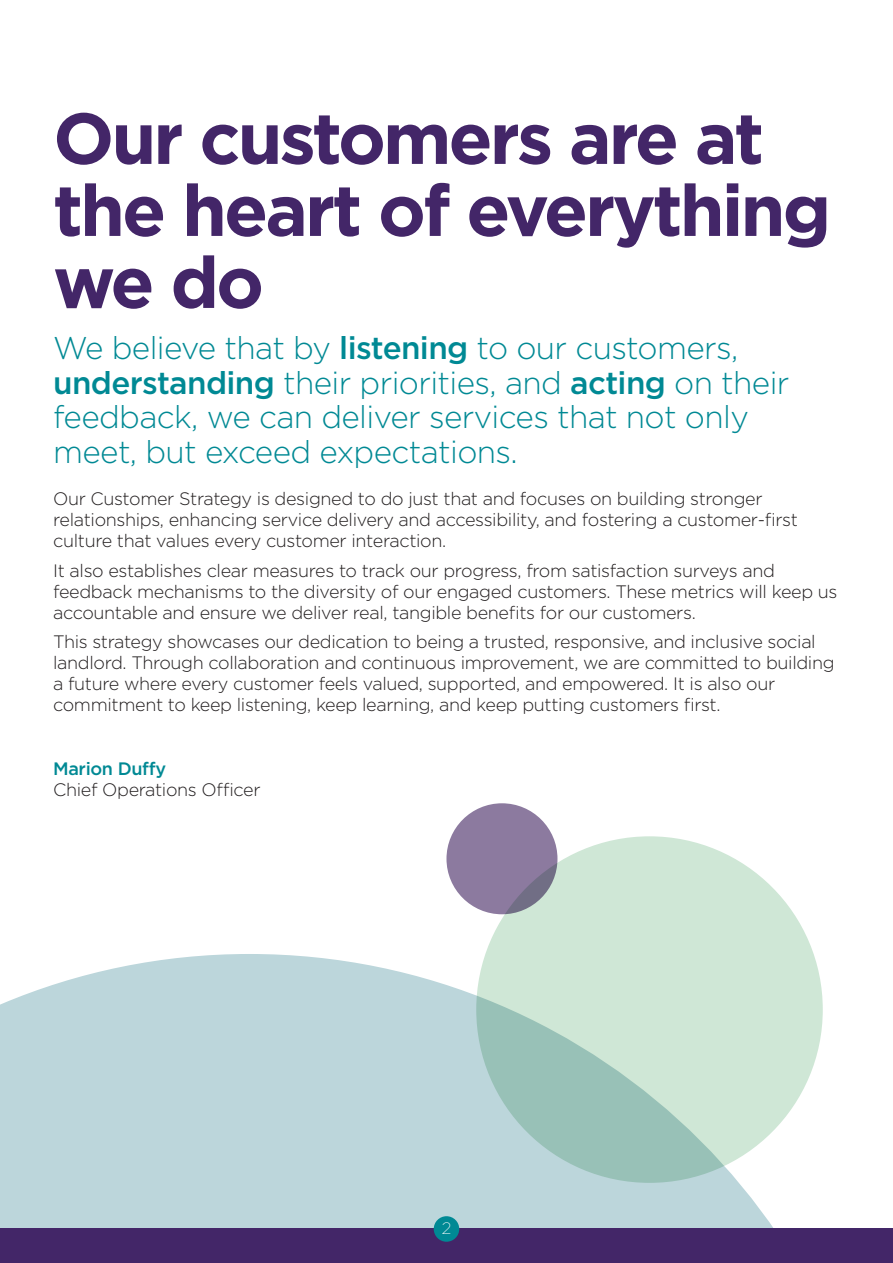
<style>
.page{position:relative;width:893px;height:1263px;background:#fff}
.page>*{position:absolute;margin:0;border:0;box-sizing:border-box;transform-origin:0 0}
.t1{font:700 72px/72px "Gotham";letter-spacing:-.04em;color:#432668}
.t2{font:300 31.5px/34.5px "Gotham";letter-spacing:-.02em;color:#008994}
.t3{font:300 18px/21px "Gotham";letter-spacing:-.02em;color:#231f20}
.t4{font:200 16.5px "Gotham";color:#fff}
.s1{font-weight:500}
.s2{font-weight:500;color:#008994}
</style>
<div class="page">
<div style="left:0;top:954px;width:823px;height:275px;background:#bcd6db"></div>
<svg style="left:756px;top:1074px;width:137px;height:155px"></svg>
<div style="left:0;top:1229px;width:893px;height:34px;background:#432668"></div>
<div style="left:434px;top:1216px;width:25px;height:26px;background:#008994;border-radius:50%"></div>
<svg style="left:476px;top:836px;width:347px;height:347px;background:#c2dece"></svg>
<div style="left:446px;top:803px;width:111px;height:111px;background:#8c7a9f;border-radius:50%"></div>
<p class="t1" style="left:53px;top:102px;width:779px">Our customers are at the heart of everything we do</p>
<p class="t2" style="left:53px;top:330px;width:738px">We believe that by <span class="s1">listening</span> to our customers, <span class="s1">understanding</span> their priorities, and <span class="s1">acting</span> on their feedback, we can deliver services that not only meet, but exceed expectations.</p>
<p class="t3" style="left:53px;top:488px;width:746px">Our Customer Strategy is designed to do just that and focuses on building stronger relationships, enhancing service delivery and accessibility, and fostering a customer-first culture that values every customer interaction.</p>
<p class="t3" style="left:53px;top:559px;width:786px">It also establishes clear measures to track our progress, from satisfaction surveys and feedback mechanisms to the diversity of our engaged customers. These metrics will keep us accountable and ensure we deliver real, tangible benefits for our customers.</p>
<p class="t3" style="left:53px;top:631px;width:783px">This strategy showcases our dedication to being a trusted, responsive, and inclusive social landlord. Through collaboration and continuous improvement, we are committed to building a future where every customer feels valued, supported, and empowered. It is also our commitment to keep listening, keep learning, and keep putting customers first.</p>
<p class="t3" style="left:53px;top:757px;width:209px"><span class="s2">Marion Duffy<br></span>Chief Operations Officer</p>
<p class="t4" style="left:442px;top:1218px;width:11px">2</p>
</div>
